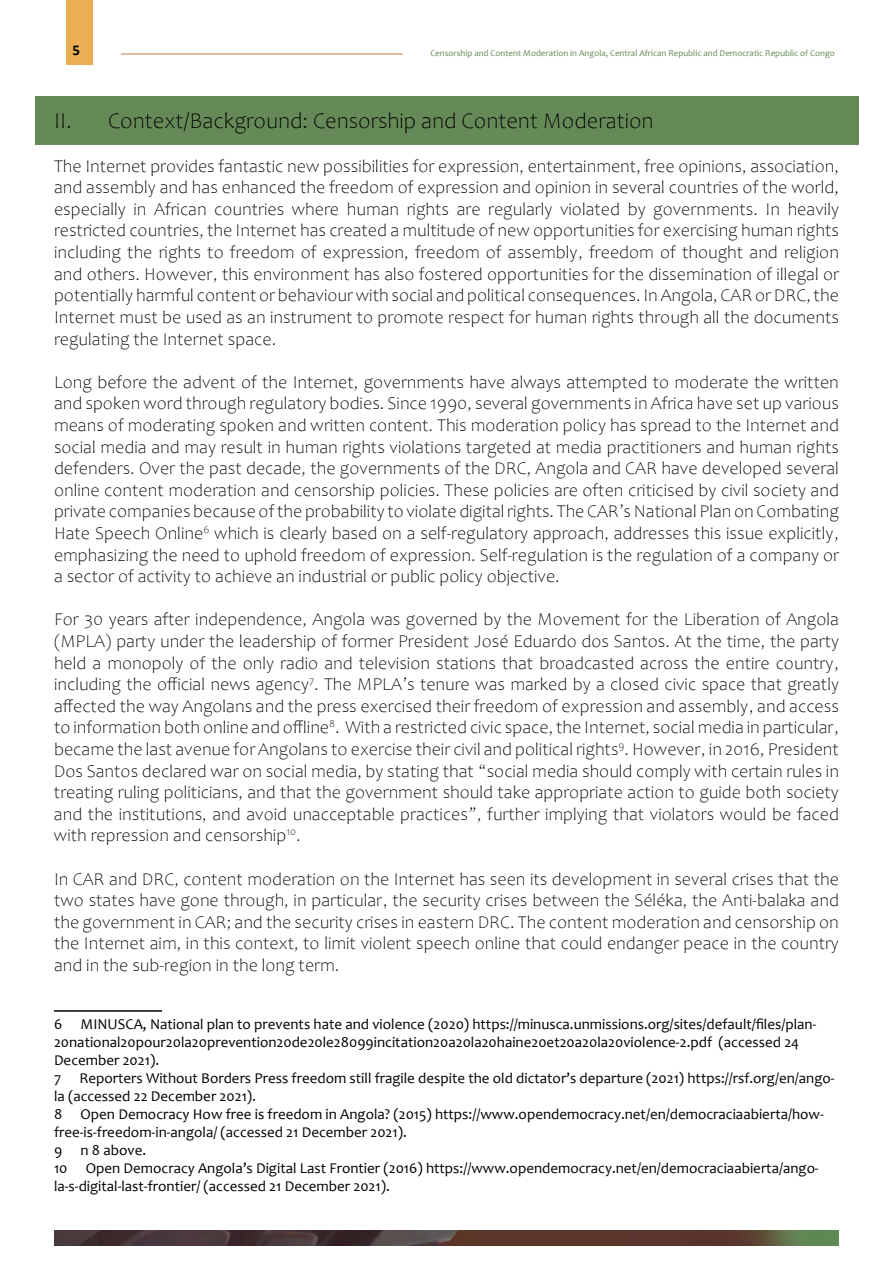
<style>
.page{position:relative;width:893px;height:1263px;background:#fff}
.page>*{position:absolute;margin:0;border:0;box-sizing:border-box;transform-origin:0 0}
.t1{font:300 22.5px "Candara";color:#000}
.t2{font:300 18px/21.6px "Candara";color:#000;text-align:justify}
.t3{font:15px/18px "Candara";color:#000}
.t4{font:700 15px "Calibri";color:#000}
.t5{font:9px "Candara";color:#668a57}
</style>
<div class="page">
<div style="left:66px;top:0;width:27px;height:65px;background:#ecae55"></div>
<hr style="left:121px;top:54px;width:282px;height:1px;background:#c07b4f">
<img style="left:54px;top:1230px;width:785px;height:15px">
<div style="left:35px;top:96px;width:824px;height:48px;background:#668a57"></div>
<hr style="left:54px;top:1010px;width:108px;height:2px;background:#000">
<p class="t4" style="left:72px;top:40px;width:9px">5</p>
<p class="t5" style="left:430px;top:48px;width:406px">Censorship and Content Moderation in Angola, Central African Republic and Democratic Republic of Congo</p>
<p class="t1" style="left:54px;top:109px;width:601px">II. Context/Background: Censorship and Content Moderation</p>
<p class="t2" style="left:54px;top:155px;width:786px">The Internet provides fantastic new possibilities for expression, entertainment, free opinions, association, and assembly and has enhanced the freedom of expression and opinion in several countries of the world, especially in African countries where human rights are regularly violated by governments. In heavily restricted countries, the Internet has created a multitude of new opportunities for exercising human rights including the rights to freedom of expression, freedom of assembly, freedom of thought and religion and others. However, this environment has also fostered opportunities for the dissemination of illegal or potentially harmful content or behaviour with social and political consequences. In Angola, CAR or DRC, the Internet must be used as an instrument to promote respect for human rights through all the documents regulating the Internet space.</p>
<p class="t2" style="left:54px;top:371px;width:786px">Long before the advent of the Internet, governments have always attempted to moderate the written and spoken word through regulatory bodies. Since 1990, several governments in Africa have set up various means of moderating spoken and written content. This moderation policy has spread to the Internet and social media and may result in human rights violations targeted at media practitioners and human rights defenders. Over the past decade, the governments of the DRC, Angola and CAR have developed several online content moderation and censorship policies. These policies are often criticised by civil society and private companies because of the probability to violate digital rights. The CAR’s National Plan on Combating Hate Speech Online<sup>6</sup> which is clearly based on a self-regulatory approach, addresses this issue explicitly, emphasizing the need to uphold freedom of expression. Self-regulation is the regulation of a company or a sector of activity to achieve an industrial or public policy objective.</p>
<p class="t2" style="left:54px;top:609px;width:786px">For 30 years after independence, Angola was governed by the Movement for the Liberation of Angola (MPLA) party under the leadership of former President José Eduardo dos Santos. At the time, the party held a monopoly of the only radio and television stations that broadcasted across the entire country, including the official news agency<sup>7</sup>. The MPLA’s tenure was marked by a closed civic space that greatly affected the way Angolans and the press exercised their freedom of expression and assembly, and access to information both online and offline<sup>8</sup>. With a restricted civic space, the Internet, social media in particular, became the last avenue for Angolans to exercise their civil and political rights<sup>9</sup>. However, in 2016, President Dos Santos declared war on social media, by stating that “social media should comply with certain rules in treating ruling politicians, and that the government should take appropriate action to guide both society and the institutions, and avoid unacceptable practices”, further implying that violators would be faced with repression and censorship<sup>10</sup>.</p>
<p class="t2" style="left:54px;top:868px;width:786px">In CAR and DRC, content moderation on the Internet has seen its development in several crises that the two states have gone through, in particular, the security crises between the Séléka, the Anti-balaka and the government in CAR; and the security crises in eastern DRC. The content moderation and censorship on the Internet aim, in this context, to limit violent speech online that could endanger peace in the country and in the sub-region in the long term.</p>
<p class="t3" style="left:54px;top:1015px;width:782px">6 MINUSCA, National plan to prevents hate and violence (2020) https://minusca.unmissions.org/sites/default/files/plan-20national20pour20la20prevention20de20le28099incitation20a20la20haine20et20a20la20violence-2.pdf (accessed 24<br>December 2021).<br>7 Reporters Without Borders Press freedom still fragile despite the old dictator’s departure (2021) https://rsf.org/en/ango&shy;la (accessed 22 December 2021).<br>8 Open Democracy How free is freedom in Angola? (2015) https://www.opendemocracy.net/en/democraciaabierta/how&shy;free-is-freedom-in-angola/ (accessed 21 December 2021).<br>9 n 8 above.<br>10 Open Democracy Angola’s Digital Last Frontier (2016) https://www.opendemocracy.net/en/democraciaabierta/ango&shy;la-s-digital-last-frontier/ (accessed 21 December 2021).</p>
</div>
